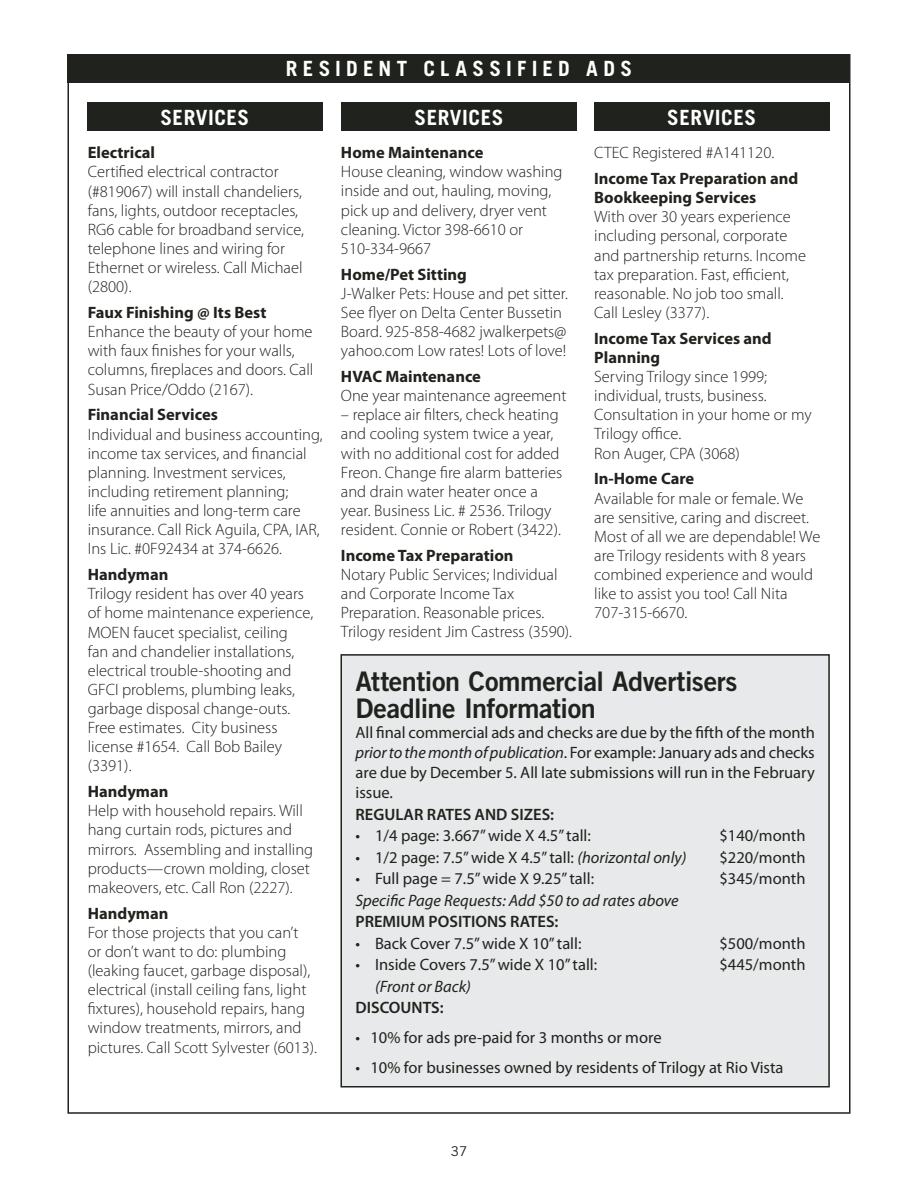
<style>
.page{position:relative;width:918px;height:1188px;background:#fff}
.page>*{position:absolute;margin:0;border:0;box-sizing:border-box;transform-origin:0 0}
.t1{font:27px/26.8px "Trade Gothic Bold Two";letter-spacing:-.015em;color:#20221d}
.t2{font:700 21px "Trade Gothic";letter-spacing:.24em;color:#fff}
.t3{font:300 16.5px/19px "Myriad Pro";color:#20221d}
.t4{font:16.5px/20.1px "Myriad Pro";color:#20221d;text-align:justify}
.t5{font:700 16.5px/19px "Myriad Pro";color:#20221d}
.t6{font:italic 16.5px "Myriad Pro";color:#20221d}
.t7{font:600 16.5px "Myriad Pro";color:#20221d}
.t8{font:13.5px "Trade Gothic";color:#20221d}
.s1{font-style:italic}
</style>
<div class="page">
<div style="left:87px;top:102px;width:236px;height:29px;background:#20221d"></div>
<div style="left:341px;top:102px;width:236px;height:29px;background:#20221d"></div>
<div style="left:594px;top:102px;width:236px;height:29px;background:#20221d"></div>
<div style="left:68px;top:54px;width:782px;height:28px;background:#20221d"></div>
<div style="left:341px;top:655px;width:488px;height:432px;background:#e7e9ea"></div>
<div style="left:340px;top:654px;width:490px;height:434px;border:2px solid #20221d"></div>
<p class="t2" style="left:286px;top:56px;width:348px">RESIDENT CLASSIF IED AD S</p>
<p class="t2" style="left:160px;top:104px;width:78px">SERVICES</p>
<p class="t2" style="left:414px;top:104px;width:78px">SERVICES</p>
<p class="t2" style="left:667px;top:104px;width:78px">SERVICES</p>
<p class="t5" style="left:88px;top:143px;width:69px">Electrical</p>
<p class="t3" style="left:88px;top:163px;width:218px">Certified electrical contractor (#819067) will install chandeliers, fans, lights, outdoor receptacles,<br>RG6 cable for broadband service, telephone lines and wiring for<br>Ethernet or wireless. Call Michael (2800).</p>
<p class="t5" style="left:88px;top:303px;width:180px">Faux Finishing @ Its Best</p>
<p class="t3" style="left:88px;top:322px;width:227px">Enhance the beauty of your home with faux finishes for your walls, columns, fireplaces and doors. Call<br>Susan Price/Oddo (2167).</p>
<p class="t5" style="left:88px;top:406px;width:132px">Financial Services</p>
<p class="t3" style="left:88px;top:425px;width:237px">Individual and business accounting, income tax services, and financial planning. Investment services, including retirement planning;<br>life annuities and long‑term care insurance. Call Rick Aguila, CPA, IAR, Ins Lic. #0F92434 at 374‑6626.</p>
<p class="t5" style="left:88px;top:565px;width:82px">Handyman</p>
<p class="t3" style="left:88px;top:585px;width:227px">Trilogy resident has over 40 years of home maintenance experience,<br>MOEN faucet specialist, ceiling<br>fan and chandelier installations, electrical trouble‑shooting and<br>GFCI problems, plumbing leaks, garbage disposal change‑outs.<br>Free estimates. City business license #1654. Call Bob Bailey (3391).</p>
<p class="t5" style="left:88px;top:782px;width:82px">Handyman</p>
<p class="t3" style="left:88px;top:802px;width:227px">Help with household repairs. Will hang curtain rods, pictures and mirrors. Assembling and installing products—crown molding, closet makeovers, etc. Call Ron (2227).</p>
<p class="t5" style="left:88px;top:904px;width:82px">Handyman</p>
<p class="t3" style="left:88px;top:923px;width:231px">For those projects that you can’t<br>or don’t want to do: plumbing (leaking faucet, garbage disposal), electrical (install ceiling fans, light fixtures), household repairs, hang window treatments, mirrors, and pictures. Call Scott Sylvester (6013).</p>
<p class="t5" style="left:341px;top:143px;width:144px">Home Maintenance</p>
<p class="t3" style="left:341px;top:163px;width:223px">House cleaning, window washing inside and out, hauling, moving, pick up and delivery, dryer vent cleaning. Victor 398‑6610 or<br>510‑334‑9667</p>
<p class="t5" style="left:341px;top:265px;width:127px">Home/Pet Sitting</p>
<p class="t3" style="left:341px;top:284px;width:228px">J‑Walker Pets: House and pet sitter.<br>See flyer on Delta Center Bussetin Board. 925‑858‑4682 jwalkerpets@ yahoo.com Low rates! Lots of love!</p>
<p class="t5" style="left:341px;top:367px;width:142px">HVAC Maintenance</p>
<p class="t3" style="left:341px;top:386px;width:227px">One year maintenance agreement</p>
<p class="t3" style="left:341px;top:406px;width:223px">– replace air filters, check heating and cooling system twice a year, with no additional cost for added Freon. Change fire alarm batteries and drain water heater once a year. Business Lic. # 2536. Trilogy resident. Connie or Robert (3422).</p>
<p class="t5" style="left:341px;top:546px;width:174px">Income Tax Preparation</p>
<p class="t3" style="left:341px;top:565px;width:233px">Notary Public Services; Individual and Corporate Income Tax Preparation. Reasonable prices.<br>Trilogy resident Jim Castress (3590).</p>
<p class="t3" style="left:594px;top:143px;width:182px">CTEC Registered #A141120.</p>
<p class="t5" style="left:594px;top:169px;width:206px">Income Tax Preparation and<br>Bookkeeping Services</p>
<p class="t3" style="left:594px;top:208px;width:213px">With over 30 years experience including personal, corporate and partnership returns. Income tax preparation. Fast, efficient, reasonable. No job too small.<br>Call Lesley (3377).</p>
<p class="t5" style="left:594px;top:329px;width:179px">Income Tax Services and<br>Planning</p>
<p class="t3" style="left:594px;top:367px;width:219px">Serving Trilogy since 1999; individual, trusts, business.<br>Consultation in your home or my<br>Trilogy office.<br>Ron Auger, CPA (3068)</p>
<p class="t5" style="left:594px;top:470px;width:102px">In‑Home Care</p>
<p class="t3" style="left:594px;top:489px;width:228px">Available for male or female. We are sensitive, caring and discreet.<br>Most of all we are dependable! We are Trilogy residents with 8 years combined experience and would like to assist you too! Call Nita<br>707‑315‑6670.</p>
<h1 class="t1" style="left:356px;top:667px;width:384px">Attention Commercial Advertisers<br>Deadline Information</h1>
<p class="t4" style="left:356px;top:723px;width:461px">All final commercial ads and checks are due by the fifth of the month <span class="s1">prior to the month of publication</span>. For example: January ads and checks are due by December 5. All late submissions will run in the February issue.</p>
<p class="t7" style="left:356px;top:805px;width:200px">REGULAR RATES AND SIZES:</p>
<p class="t4" style="left:356px;top:826px;width:237px">• 1/4 page: 3.667”wide X 4.5”tall:</p>
<p class="t4" style="left:719px;top:826px;width:88px">$140/month</p>
<p class="t4" style="left:355px;top:847px;width:333px">• 1/2 page: 7.5”wide X 4.5”tall: <span class="s1">(horizontal only)</span></p>
<p class="t4" style="left:719px;top:847px;width:88px">$220/month</p>
<p class="t4" style="left:355px;top:869px;width:240px">• Full page = 7.5”wide X 9.25”tall:</p>
<p class="t4" style="left:719px;top:869px;width:88px">$345/month</p>
<p class="t6" style="left:355px;top:891px;width:325px">Specific Page Requests: Add $50 to ad rates above</p>
<p class="t7" style="left:355px;top:913px;width:204px">PREMIUM POSITIONS RATES:</p>
<p class="t4" style="left:355px;top:933px;width:228px">• Back Cover 7.5”wide X 10”tall:</p>
<p class="t4" style="left:719px;top:933px;width:88px">$500/month</p>
<p class="t4" style="left:355px;top:955px;width:243px">• Inside Covers 7.5”wide X 10”tall:</p>
<p class="t4" style="left:719px;top:955px;width:88px">$445/month</p>
<p class="t6" style="left:375px;top:977px;width:97px">(Front or Back)</p>
<p class="t7" style="left:355px;top:999px;width:90px">DISCOUNTS:</p>
<p class="t4" style="left:355px;top:1028px;width:308px">• 10% for ads pre-paid for 3 months or more</p>
<p class="t4" style="left:355px;top:1057px;width:430px">• 10% for businesses owned by residents of Trilogy at Rio Vista</p>
<p class="t8" style="left:451px;top:1144px;width:18px">37</p>
</div>
